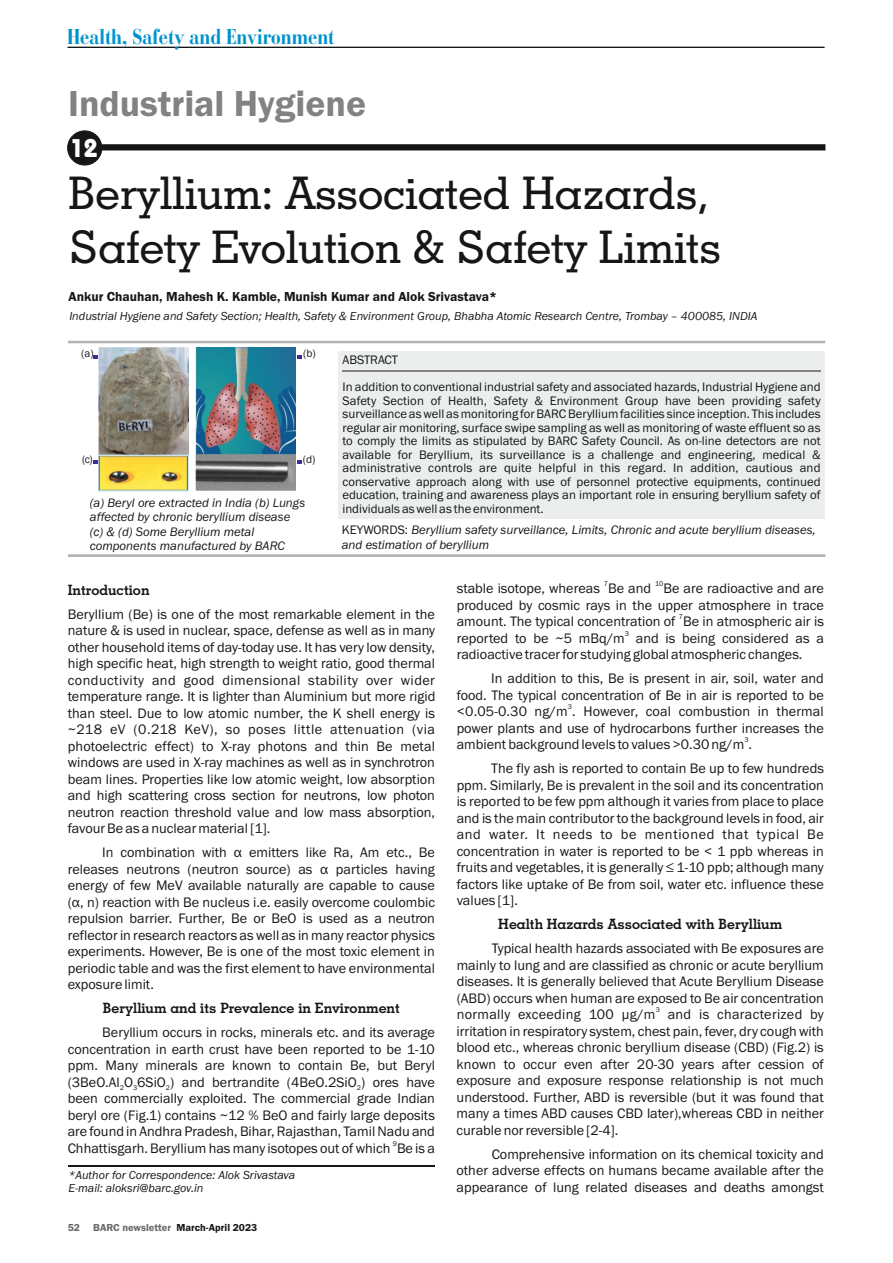
<style>
.page{position:relative;width:893px;height:1263px;background:#fff}
.page>*{position:absolute;margin:0;border:0;box-sizing:border-box;transform-origin:0 0}
.t1{font:500 45px/54px "Geometric Slab 703 BT";color:#151616}
.t2{font:600 37.5px "Franklin Gothic";color:#818281}
.t3{font:700 25.65px "Bauhaus IT Cby BT";color:#fff}
.t4{font:700 condensed 22.5px "Bauer Bodoni BT";color:#0093cb}
.t5{font:14.25px/16.5px "Franklin Gothic";color:#151616;text-align:justify}
.t6{font:700 14.25px "Geometric Slab 703 BT";color:#151616}
.t7{font:600 13.5px "Franklin Gothic";color:#151616}
.t8{font:12.75px/13.5px "Franklin Gothic";color:#151616}
.t9{font:italic 12.75px/14.4px "Franklin Gothic";color:#151616}
.t10{font:italic 12px/13.6px "Franklin Gothic";color:#151616}
.t11{font:11.25px "Franklin Gothic";color:#151616}
.t12{font:600 10.5px "Franklin Gothic";color:#686868}
.t13{font:7.2px "Franklin Gothic";color:#151616}
.s1{font-style:normal}
.s2{color:#151616}
</style>
<div class="page">
<div style="left:338px;top:351px;width:487px;height:167px;background:#eceded"></div>
<hr style="left:68px;top:341px;width:757px;height:2px;background:#b3b4b4">
<svg style="left:68px;top:554px;width:757px;height:3px;background:#babbbb"></svg>
<svg style="left:102px;top:144px;width:723px;height:6px;background:#1d1e1e"></svg>
<hr style="left:342px;top:370px;width:479px;height:1px;background:#818281">
<hr style="left:69px;top:1165px;width:366px;height:2px;background:#151616">
<div style="left:67px;top:131px;width:35px;height:34px;background:#151616;border:1px solid #151616;border-radius:50%"></div>
<img style="left:196px;top:347px;width:100px;height:144px">
<img style="left:99px;top:347px;width:89px;height:144px">
<svg style="left:94px;top:355px;width:4px;height:4px"></svg>
<svg style="left:297px;top:355px;width:4px;height:4px"></svg>
<svg style="left:94px;top:461px;width:4px;height:3px"></svg>
<svg style="left:297px;top:461px;width:4px;height:3px"></svg>
<svg style="left:67px;top:47px;width:758px;height:1px"></svg>
<h3 class="t4" style="left:68px;top:27px;width:268px">Health, Safety and Environment</h3>
<h2 class="t2" style="left:68px;top:89px;width:299px">Industrial Hygiene</h2>
<h3 class="t3" style="left:69px;top:138px;width:30px">12</h3>
<h1 class="t1" style="left:68px;top:170px;width:654px">Beryllium: Associated Hazards,<br>Safety Evolution &amp; Safety Limits</h1>
<p class="t7" style="left:68px;top:292px;width:430px">Ankur Chauhan, Mahesh K. Kamble, Munish Kumar and Alok Srivastava*</p>
<p class="t10" style="left:69px;top:311px;width:690px">Industrial Hygiene and Safety Section; Health, Safety &amp; Environment Group, Bhabha Atomic Research Centre, Trombay – 400085, INDIA</p>
<p class="t8" style="left:342px;top:347px;width:480px;line-height:27px">ABSTRACT<br>In addition to conventional industrial safety and associated hazards, Industrial Hygiene and</p>
<p class="t8" style="left:342px;top:395px;width:480px;text-align:justify">Safety Section of Health, Safety &amp; Environment Group have been providing safety surveillance as well as monitoring for BARC Beryllium facilities since inception. This includes regular air monitoring, surface swipe sampling as well as monitoring of waste effluent so as to comply the limits as stipulated by BARC Safety Council. As on-line detectors are not available for Beryllium, its surveillance is a challenge and engineering, medical &amp; administrative controls are quite helpful in this regard. In addition, cautious and conservative approach along with use of personnel protective equipments, continued education, training and awareness plays an important role in ensuring beryllium safety of individuals as well as the environment.</p>
<p class="t9" style="left:342px;top:524px;width:475px"><span class="s1">KEYWORDS:</span> Beryllium safety surveillance, Limits, Chronic and acute beryllium diseases, and estimation of beryllium</p>
<p class="t11" style="left:81px;top:349px;width:14px">(a)</p>
<p class="t11" style="left:303px;top:349px;width:14px">(b)</p>
<p class="t11" style="left:82px;top:455px;width:12px">( c)</p>
<p class="t11" style="left:303px;top:455px;width:14px">(d)</p>
<p class="t9" style="left:90px;top:496px;width:217px">(a) Beryl ore extracted in India (b) Lungs affected by chronic beryllium disease (c) &amp; (d) Some Beryllium metal components manufactured by BARC</p>
<p class="t6" style="left:68px;top:584px;width:83px">Introduction</p>
<p class="t5" style="left:68px;top:607px;width:369px">Beryllium (Be) is one of the most remarkable element in the nature &amp; is used in nuclear, space, defense as well as in many other household items of day-today use. It has very low density, high specific heat, high strength to weight ratio, good thermal conductivity and good dimensional stability over wider temperature range. It is lighter than Aluminium but more rigid than steel. Due to low atomic number, the K shell energy is ~218 eV (0.218 KeV), so poses little attenuation (via photoelectric effect) to X-ray photons and thin Be metal windows are used in X-ray machines as well as in synchrotron beam lines. Properties like low atomic weight, low absorption and high scattering cross section for neutrons, low photon neutron reaction threshold value and low mass absorption, favour Be as a nuclear material [1].</p>
<p class="t5" style="left:68px;top:845px;width:369px;text-indent:35px">In combination with α emitters like Ra, Am etc., Be releases neutrons (neutron source) as α particles having energy of few MeV available naturally are capable to cause (α, n) reaction with Be nucleus i.e. easily overcome coulombic repulsion barrier. Further, Be or BeO is used as a neutron reflector in research reactors as well as in many reactor physics experiments. However, Be is one of the most toxic element in periodic table and was the first element to have environmental exposure limit.</p>
<p class="t6" style="left:103px;top:1002px;width:299px">Beryllium and its Prevalence in Environment</p>
<p class="t5" style="left:68px;top:1025px;width:369px;text-indent:35px">Beryllium occurs in rocks, minerals etc. and its average concentration in earth crust have been reported to be 1-10 ppm. Many minerals are known to contain Be, but Beryl (3BeO.Al O 6SiO ) and bertrandite (4BeO.2SiO ) ores have</p>
<p class="t13" style="left:120px;top:1085px;width:6px">2</p>
<p class="t13" style="left:133px;top:1085px;width:6px">3</p>
<p class="t13" style="left:166px;top:1085px;width:6px">2</p>
<p class="t13" style="left:357px;top:1085px;width:6px">2</p>
<p class="t5" style="left:68px;top:1091px;width:369px">been commercially exploited. The commercial grade Indian beryl ore (Fig.1) contains ~12 % BeO and fairly large deposits are found in Andhra Pradesh, Bihar, Rajasthan, Tamil Nadu and</p>
<p class="t13" style="left:393px;top:1141px;width:6px">9</p>
<p class="t5" style="left:68px;top:1141px;width:369px">Chhattisgarh. Beryllium has many isotopes out of which Be is a</p>
<p class="t10" style="left:68px;top:1168px;width:228px">*Author for Correspondence: Alok Srivastava<br>E-mail: aloksri@barc.gov.in</p>
<p class="t12" style="left:68px;top:1223px;width:191px">52 BARC newsletter <span class="s2">March-April 2023</span></p>
<p class="t13" style="left:604px;top:581px;width:6px">7</p>
<p class="t13" style="left:655px;top:581px;width:10px">10</p>
<p class="t5" style="left:457px;top:581px;width:369px">stable isotope, whereas Be and Be are radioactive and are produced by cosmic rays in the upper atmosphere in trace</p>
<p class="t13" style="left:679px;top:614px;width:6px">7</p>
<p class="t5" style="left:457px;top:614px;width:369px">amount. The typical concentration of Be in atmospheric air is</p>
<p class="t13" style="left:625px;top:630px;width:6px">3</p>
<p class="t5" style="left:457px;top:631px;width:369px">reported to be ~5 mBq/m and is being considered as a radioactive tracer for studying global atmospheric changes.</p>
<p class="t5" style="left:457px;top:671px;width:369px;text-align:right">In addition to this, Be is present in air, soil, water and<br>food. The typical concentration of Be in air is reported to be</p>
<p class="t13" style="left:568px;top:704px;width:6px">3</p>
<p class="t5" style="left:457px;top:704px;width:369px">&lt;0.05-0.30 ng/m . However, coal combustion in thermal power plants and use of hydrocarbons further increases the</p>
<p class="t13" style="left:744px;top:737px;width:6px">3</p>
<p class="t5" style="left:491px;top:733px;width:334px;line-height:24px;text-indent:-35px">ambient background levels to values &gt;0.30 ng/m .<br>The fly ash is reported to contain Be up to few hundreds</p>
<p class="t5" style="left:457px;top:778px;width:369px">ppm. Similarly, Be is prevalent in the soil and its concentration is reported to be few ppm although it varies from place to place and is the main contributor to the background levels in food, air and water. It needs to be mentioned that typical Be concentration in water is reported to be &lt; 1 ppb whereas in fruits and vegetables, it is generally ≤ 1-10 ppb; although many factors like uptake of Be from soil, water etc. influence these values [1].</p>
<p class="t6" style="left:498px;top:918px;width:285px">Health Hazards Associated with Beryllium</p>
<p class="t5" style="left:457px;top:941px;width:369px;text-indent:35px">Typical health hazards associated with Be exposures are mainly to lung and are classified as chronic or acute beryllium diseases. It is generally believed that Acute Beryllium Disease (ABD) occurs when human are exposed to Be air concentration</p>
<p class="t13" style="left:656px;top:1007px;width:6px">3</p>
<p class="t5" style="left:457px;top:1007px;width:369px">normally exceeding 100 μg/m and is characterized by irritation in respiratory system, chest pain, fever, dry cough with blood etc., whereas chronic beryllium disease (CBD) (Fig.2) is known to occur even after 20-30 years after cession of exposure and exposure response relationship is not much understood. Further, ABD is reversible (but it was found that many a times ABD causes CBD later),whereas CBD in neither curable nor reversible [2-4].</p>
<p class="t5" style="left:457px;top:1147px;width:369px;text-indent:35px">Comprehensive information on its chemical toxicity and other adverse effects on humans became available after the appearance of lung related diseases and deaths amongst</p>
</div>
